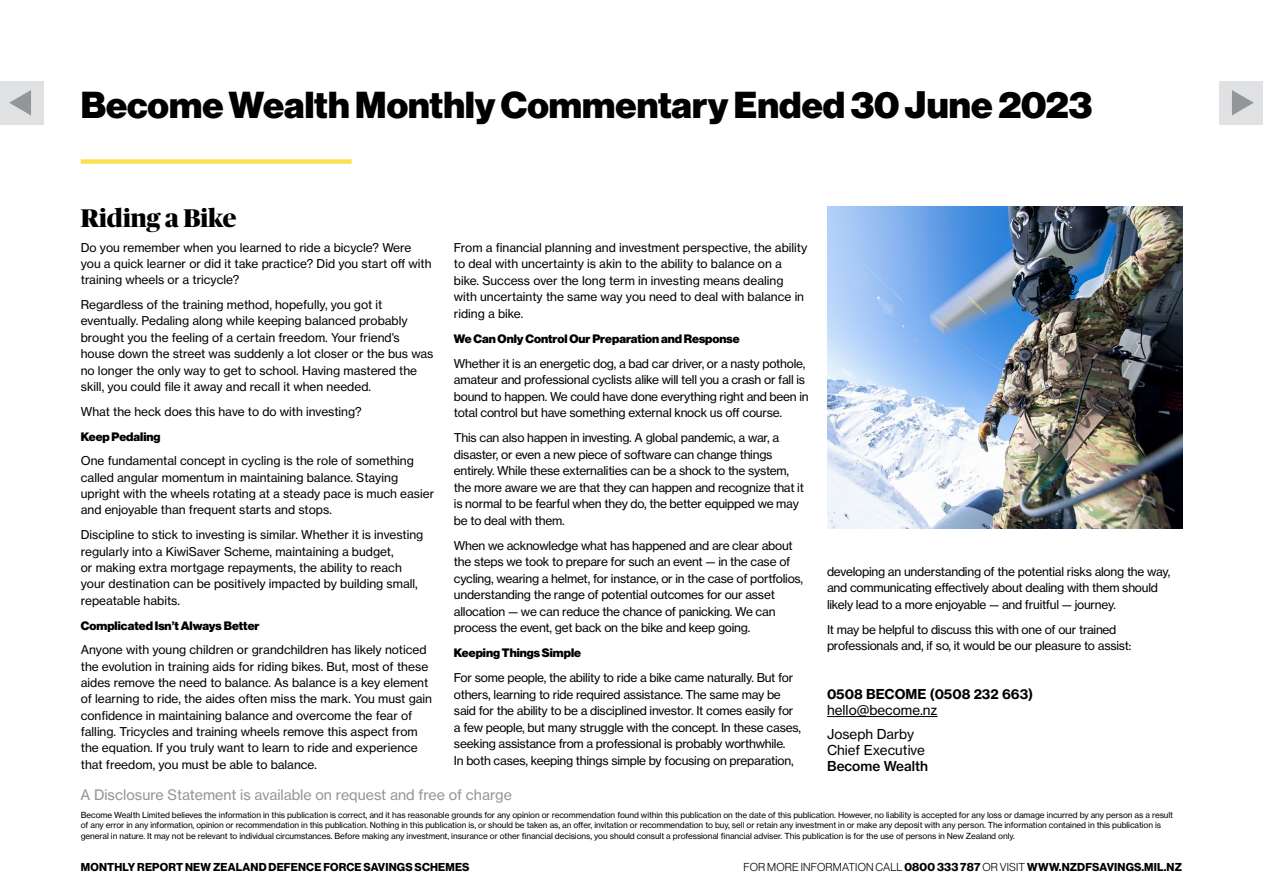
<style>
.page{position:relative;width:1263px;height:893px;background:#fff}
.page>*{position:absolute;margin:0;border:0;box-sizing:border-box;transform-origin:0 0}
.t1{font:900 36.75px "Haas Grot Disp 95";color:#000}
.t2{font:800 25.5px "Publico Banner";color:#000}
.t3{font:14.25px "Haas Grot Text 55 Roman";color:#939598}
.t4{font:13.5px/24.3px "Haas Grot Text 55 Roman";color:#000}
.t5{font:700 13.5px "Haas Grot Text 75";color:#000}
.t6{font:500 13.5px "Haas Grot Text 65";color:#000}
.t7{font:12px/16.5px "Haas Grot Text 55 Roman";letter-spacing:-.01em;color:#000}
.t8{font:900 12px "Haas Grot Disp 95";color:#000}
.t9{font:700 11.25px "Haas Grot Disp 75";letter-spacing:.015em;color:#000}
.t10{font:8.25px/10.5px "Haas Grot Text 55 Roman";letter-spacing:-.01em;color:#000}
.s1{font-size:37.5px}
.s2{font-family:"Haas Grot Disp 45";font-weight:300}
</style>
<div class="page">
<div style="left:1220px;top:81px;width:43px;height:43px;background:#e0e1e2"></div>
<svg style="left:1232px;top:90px;width:22px;height:25px"></svg>
<div style="left:0;top:81px;width:43px;height:43px;background:#e0e1e2"></div>
<svg style="left:9px;top:90px;width:22px;height:25px"></svg>
<img style="left:827px;top:206px;width:355px;height:322px">
<div style="left:81px;top:159px;width:271px;height:5px;background:#fae053"></div>
<hr style="left:827px;top:716px;width:110px;height:1px;background:#000">
<h1 class="t1" style="left:81px;top:84px;width:1013px">Become Wealth Monthly Commentary Ended <span class="s1">30 June 2023</span></h1>
<h2 class="t2" style="left:81px;top:199px;width:157px">Riding a Bike</h2>
<p class="t7" style="left:81px;top:239px;width:352px">Do you remember when you learned to ride a bicycle? Were you a quick learner or did it take practice? Did you start off with training wheels or a tricycle?</p>
<p class="t7" style="left:81px;top:297px;width:354px">Regardless of the training method, hopefully, you got it eventually. Pedaling along while keeping balanced probably brought you the feeling of a certain freedom. Your friend’s house down the street was suddenly a lot closer or the bus was no longer the only way to get to school. Having mastered the skill, you could file it away and recall it when needed.</p>
<p class="t7" style="left:81px;top:403px;width:283px">What the heck does this have to do with investing?</p>
<p class="t8" style="left:81px;top:429px;width:81px">Keep Pedaling</p>
<p class="t7" style="left:81px;top:453px;width:355px">One fundamental concept in cycling is the role of something called angular momentum in maintaining balance. Staying upright with the wheels rotating at a steady pace is much easier and enjoyable than frequent starts and stops.</p>
<p class="t7" style="left:81px;top:527px;width:344px">Discipline to stick to investing is similar. Whether it is investing regularly into a KiwiSaver Scheme, maintaining a budget,<br>or making extra mortgage repayments, the ability to reach your destination can be positively impacted by building small, repeatable habits.</p>
<p class="t8" style="left:81px;top:618px;width:180px">Complicated Isn’t Always Better</p>
<p class="t7" style="left:81px;top:642px;width:353px">Anyone with young children or grandchildren has likely noticed the evolution in training aids for riding bikes. But, most of these aides remove the need to balance. As balance is a key element of learning to ride, the aides often miss the mark. You must gain confidence in maintaining balance and overcome the fear of falling. Tricycles and training wheels remove this aspect from the equation. If you truly want to learn to ride and experience that freedom, you must be able to balance.</p>
<p class="t7" style="left:454px;top:239px;width:355px">From a financial planning and investment perspective, the ability to deal with uncertainty is akin to the ability to balance on a bike. Success over the long term in investing means dealing with uncertainty the same way you need to deal with balance in riding a bike.</p>
<p class="t8" style="left:454px;top:331px;width:287px">We Can Only Control Our Preparation and Response</p>
<p class="t7" style="left:454px;top:355px;width:356px">Whether it is an energetic dog, a bad car driver, or a nasty pothole, amateur and professional cyclists alike will tell you a crash or fall is bound to happen. We could have done everything right and been in total control but have something external knock us off course.</p>
<p class="t7" style="left:454px;top:430px;width:351px">This can also happen in investing. A global pandemic, a war, a disaster, or even a new piece of software can change things entirely. While these externalities can be a shock to the system, the more aware we are that they can happen and recognize that it is normal to be fearful when they do, the better equipped we may be to deal with them.</p>
<p class="t7" style="left:454px;top:537px;width:351px">When we acknowledge what has happened and are clear about the steps we took to prepare for such an event — in the case of cycling, wearing a helmet, for instance, or in the case of portfolios, understanding the range of potential outcomes for our asset allocation — we can reduce the chance of panicking. We can process the event, get back on the bike and keep going.</p>
<p class="t8" style="left:454px;top:646px;width:129px">Keeping Things Simple</p>
<p class="t7" style="left:454px;top:670px;width:349px">For some people, the ability to ride a bike came naturally. But for others, learning to ride required assistance. The same may be said for the ability to be a disciplined investor. It comes easily for a few people, but many struggle with the concept. In these cases, seeking assistance from a professional is probably worthwhile.<br>In both cases, keeping things simple by focusing on preparation,</p>
<p class="t7" style="left:827px;top:563px;width:345px">developing an understanding of the potential risks along the way, and communicating effectively about dealing with them should likely lead to a more enjoyable — and fruitful — journey.</p>
<p class="t7" style="left:827px;top:621px;width:306px">It may be helpful to discuss this with one of our trained professionals and, if so, it would be our pleasure to assist:</p>
<p class="t5" style="left:827px;top:686px;width:208px">0508 BECOME (0508 232 663)</p>
<p class="t4" style="left:827px;top:698px;width:112px">hello@become.nz<br>Joseph Darby</p>
<p class="t4" style="left:827px;top:738px;width:99px">Chief Executive</p>
<p class="t6" style="left:827px;top:758px;width:103px">Become Wealth</p>
<p class="t3" style="left:80px;top:786px;width:433px">A Disclosure Statement is available on request and free of charge</p>
<p class="t10" style="left:81px;top:810px;width:1094px">Become Wealth Limited believes the information in this publication is correct, and it has reasonable grounds for any opinion or recommendation found within this publication on the date of this publication. However, no liability is accepted for any loss or damage incurred by any person as a result of any error in any information, opinion or recommendation in this publication. Nothing in this publication is, or should be taken as, an offer, invitation or recommendation to buy, sell or retain any investment in or make any deposit with any person. The information contained in this publication is general in nature. It may not be relevant to individual circumstances. Before making any investment, insurance or other financial decisions, you should consult a professional financial adviser. This publication is for the use of persons in New Zealand only.</p>
<p class="t9" style="left:81px;top:860px;width:390px">MONTHLY REPORT NEW ZEALAND DEFENCE FORCE SAVINGS SCHEMES</p>
<p class="t9" style="left:743px;top:860px;width:440px"><span class="s2">FOR MORE INFORMATION CALL</span> 0800 333 787 <span class="s2">OR VISIT</span> WWW.NZDFSAVINGS.MIL.NZ</p>
</div>
